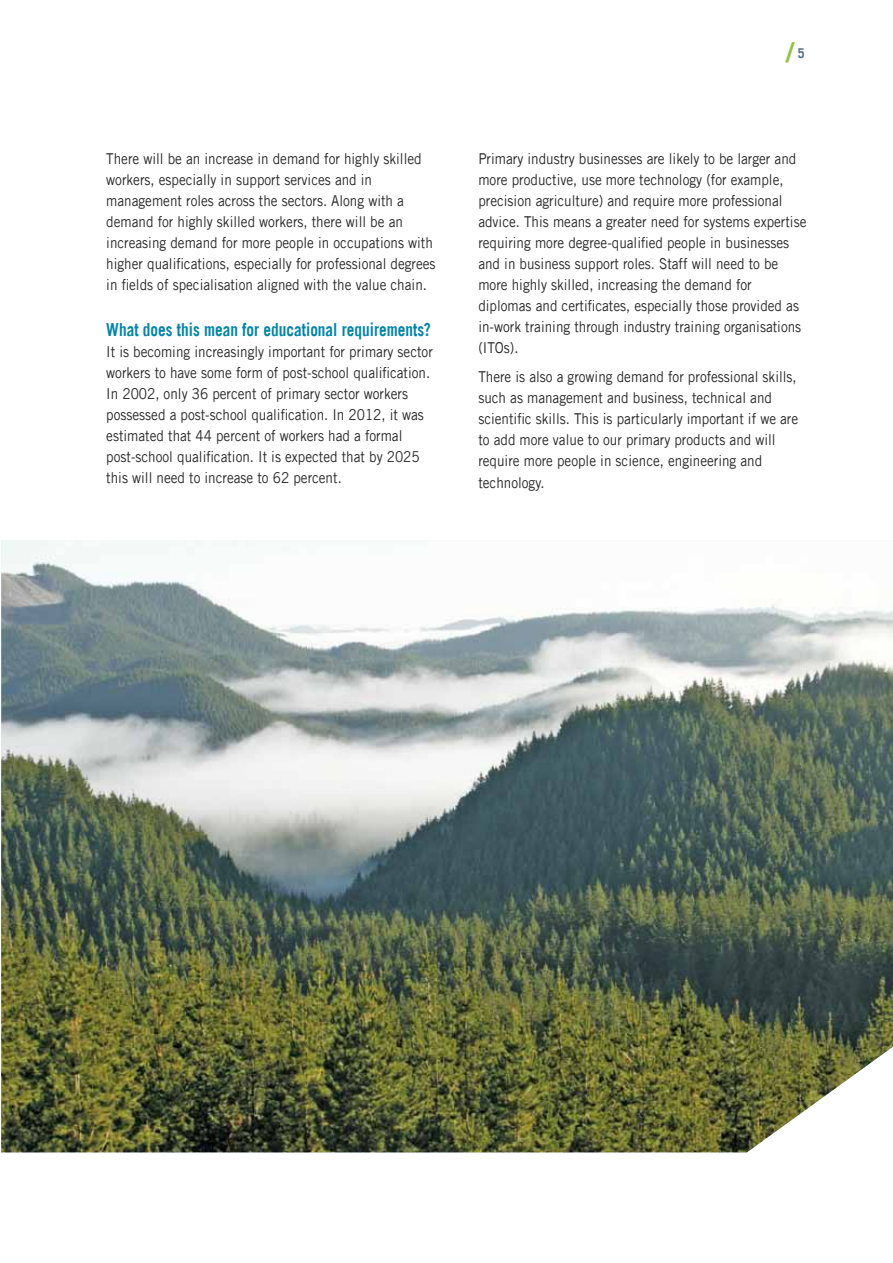
<style>
.page{position:relative;width:893px;height:1263px;background:#fff}
.page>*{position:absolute;margin:0;border:0;box-sizing:border-box;transform-origin:0 0}
.t1{font:700 27px "Trade Gothic LT Std";color:#8dc63f;scale:.9 1}
.t2{font:700 18px "Trade Gothic LT Std";color:#0084a9;scale:.85 1}
.t3{font:15px/21px "Trade Gothic LT Std";color:#292829;scale:.9 1}
</style>
<div class="page">
<img style="left:1px;top:540px;width:892px;height:612px">
<p class="t3" style="left:106px;top:148px;width:367px">There will be an increase in demand for highly skilled workers, especially in support services and in management roles across the sectors. Along with a demand for highly skilled workers, there will be an increasing demand for more people in occupations with higher qualifications, especially for professional degrees in fields of specialisation aligned with the value chain.</p>
<p class="t2" style="left:106px;top:319px;width:383px">What does this mean for educational requirements?</p>
<p class="t3" style="left:106px;top:341px;width:364px">It is becoming increasingly important for primary sector workers to have some form of post-school qualification.<br>In 2002, only 36 percent of primary sector workers possessed a post-school qualification. In 2012, it was estimated that 44 percent of workers had a formal post-school qualification. It is expected that by 2025 this will need to increase to 62 percent.</p>
<h1 class="t1" style="left:787px;top:36px;width:21px">/ <sup>5</sup></h1>
<p class="t3" style="left:478px;top:148px;width:366px">Primary industry businesses are likely to be larger and more productive, use more technology (for example, precision agriculture) and require more professional advice. This means a greater need for systems expertise requiring more degree-qualified people in businesses and in business support roles. Staff will need to be more highly skilled, increasing the demand for diplomas and certificates, especially those provided as in-work training through industry training organisations (ITOs).</p>
<p class="t3" style="left:478px;top:366px;width:357px">There is also a growing demand for professional skills, such as management and business, technical and scientific skills. This is particularly important if we are to add more value to our primary products and will require more people in science, engineering and technology.</p>
</div>
